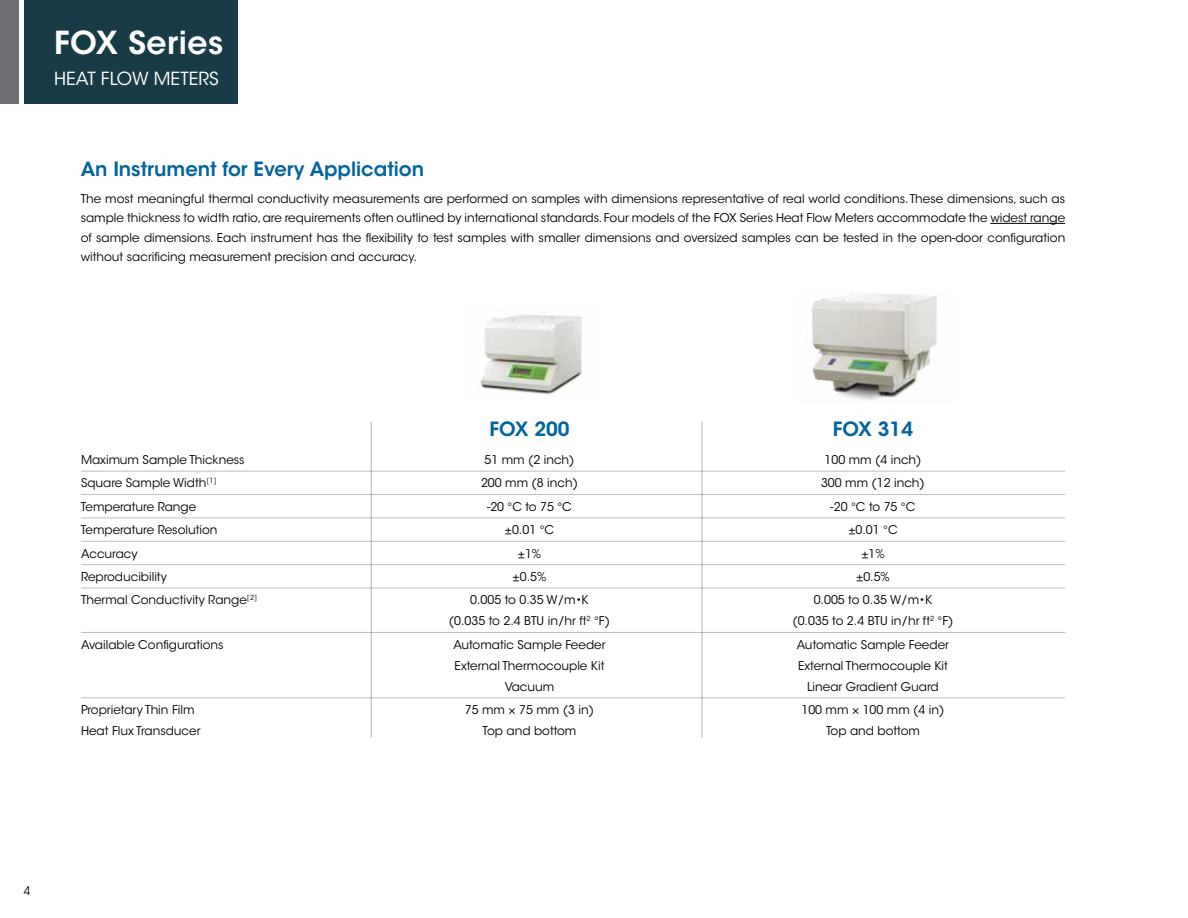
<style>
.page{position:relative;width:1188px;height:918px;background:#fff}
.page>*{position:absolute;margin:0;border:0;box-sizing:border-box;transform-origin:0 0}
.t1{font:600 31.5px "ITC Avant Garde Std";letter-spacing:.015em;color:#fff}
.t2{font:600 19.5px "ITC Avant Garde Std";color:#00649d}
.t3{font:18px "ITC Avant Garde Std";color:#fff}
.t4{font:12px/19.5px "ITC Avant Garde Std";color:#000;text-align:justify}
.t5{font:12px "ITC Avant Garde Std";color:#000;scale:.95 1}
</style>
<div class="page">
<hr style="left:1187px;top:864px;width:1px;height:54px;background:#183c47">
<div style="left:24px;top:0;width:214px;height:104px;background:#183c47"></div>
<div style="left:0;top:0;width:19px;height:104px;background:#6d6e71"></div>
<hr style="left:81px;top:471px;width:984px;height:1px;background:#bcbec0">
<hr style="left:81px;top:494px;width:984px;height:1px;background:#bcbec0">
<hr style="left:81px;top:518px;width:984px;height:1px;background:#bcbec0">
<hr style="left:81px;top:541px;width:984px;height:1px;background:#bcbec0">
<hr style="left:81px;top:564px;width:984px;height:1px;background:#bcbec0">
<hr style="left:81px;top:588px;width:984px;height:1px;background:#bcbec0">
<hr style="left:81px;top:632px;width:984px;height:1px;background:#bcbec0">
<hr style="left:81px;top:697px;width:984px;height:1px;background:#bcbec0">
<hr style="left:990px;top:223px;width:75px;height:1px;background:#000">
<hr style="left:371px;top:422px;width:1px;height:316px;background:#000">
<hr style="left:702px;top:422px;width:1px;height:316px;background:#000">
<img style="left:478px;top:314px;width:104px;height:80px">
<img style="left:811px;top:294px;width:126px;height:106px">
<h1 class="t1" style="left:54px;top:22px;width:171px">FOX Series</h1>
<h3 class="t3" style="left:54px;top:68px;width:23px">Heat</h3>
<h3 class="t3" style="left:101px;top:68px;width:65px">Flow Mete</h3>
<h3 class="t3" style="left:199px;top:68px;width:20px">rs</h3>
<h2 class="t2" style="left:81px;top:157px;width:345px">An Instrument for Every Application</h2>
<p class="t4" style="left:81px;top:189px;width:986px">The most meaningful thermal conductivity measurements are performed on samples with dimensions representative of real world conditions. These dimensions, such as sample thickness to width ratio, are requirements often outlined by international standards. Four models of the FOX Series Heat Flow Meters accommodate the widest range of sample dimensions. Each instrument has the flexibility to test samples with smaller dimensions and oversized samples can be tested in the open-door configuration without sacrificing measurement precision and accuracy.</p>
<h2 class="t2" style="left:489px;top:417px;width:82px">FOX 200</h2>
<h2 class="t2" style="left:833px;top:417px;width:82px">FOX 314</h2>
<p class="t4" style="left:81px;top:450px;width:165px">Maximum Sample Thickness</p>
<p class="t4" style="left:484px;top:450px;width:92px">51 mm (2 inch)</p>
<p class="t4" style="left:825px;top:450px;width:98px">100 mm (4 inch)</p>
<p class="t4" style="left:81px;top:473px;width:137px">Square Sample Width<sup>[1]</sup></p>
<p class="t4" style="left:481px;top:473px;width:98px">200 mm (8 inch)</p>
<p class="t4" style="left:821px;top:473px;width:105px">300 mm (12 inch)</p>
<p class="t4" style="left:81px;top:497px;width:117px">Temperature Range</p>
<p class="t4" style="left:487px;top:497px;width:86px">-20 °C to 75 °C</p>
<p class="t4" style="left:831px;top:497px;width:86px">-20 °C to 75 °C</p>
<p class="t4" style="left:81px;top:520px;width:138px">Temperature Resolution</p>
<p class="t4" style="left:505px;top:520px;width:51px">±0.01 °C</p>
<p class="t4" style="left:848px;top:520px;width:51px">±0.01 °C</p>
<p class="t4" style="left:81px;top:544px;width:58px">Accuracy</p>
<p class="t4" style="left:518px;top:544px;width:25px">±1%</p>
<p class="t4" style="left:861px;top:544px;width:25px">±1%</p>
<p class="t4" style="left:81px;top:567px;width:87px">Reproducibility</p>
<p class="t4" style="left:513px;top:567px;width:35px">±0.5%</p>
<p class="t4" style="left:856px;top:567px;width:35px">±0.5%</p>
<p class="t4" style="left:81px;top:590px;width:178px">Thermal Conductivity Range<sup>[2]</sup></p>
<p class="t4" style="left:470px;top:590px;width:120px">0.005 to 0.35 W/m•K</p>
<p class="t4" style="left:814px;top:590px;width:120px">0.005 to 0.35 W/m•K</p>
<p class="t4" style="left:449px;top:611px;width:163px">(0.035 to 2.4 BTU in/hr ft<sup>2</sup> °F)</p>
<p class="t4" style="left:792px;top:611px;width:163px">(0.035 to 2.4 BTU in/hr ft<sup>2</sup> °F)</p>
<p class="t4" style="left:81px;top:635px;width:144px">Available Configurations</p>
<p class="t4" style="left:453px;top:635px;width:154px">Automatic Sample Feeder</p>
<p class="t4" style="left:797px;top:635px;width:154px">Automatic Sample Feeder</p>
<p class="t4" style="left:455px;top:656px;width:151px">External Thermocouple Kit</p>
<p class="t4" style="left:798px;top:656px;width:151px">External Thermocouple Kit</p>
<p class="t4" style="left:505px;top:677px;width:51px">Vacuum</p>
<p class="t4" style="left:807px;top:677px;width:133px">Linear Gradient Guard</p>
<p class="t4" style="left:81px;top:700px;width:115px">Proprietary Thin Film</p>
<p class="t4" style="left:465px;top:700px;width:131px">75 mm × 75 mm (3 in)</p>
<p class="t4" style="left:801px;top:700px;width:145px">100 mm × 100 mm (4 in)</p>
<p class="t4" style="left:81px;top:721px;width:121px">Heat Flux Transducer</p>
<p class="t4" style="left:483px;top:721px;width:95px">Top and bottom</p>
<p class="t4" style="left:826px;top:721px;width:95px">Top and bottom</p>
<p class="t5" style="left:24px;top:884px;width:8px">4</p>
</div>
